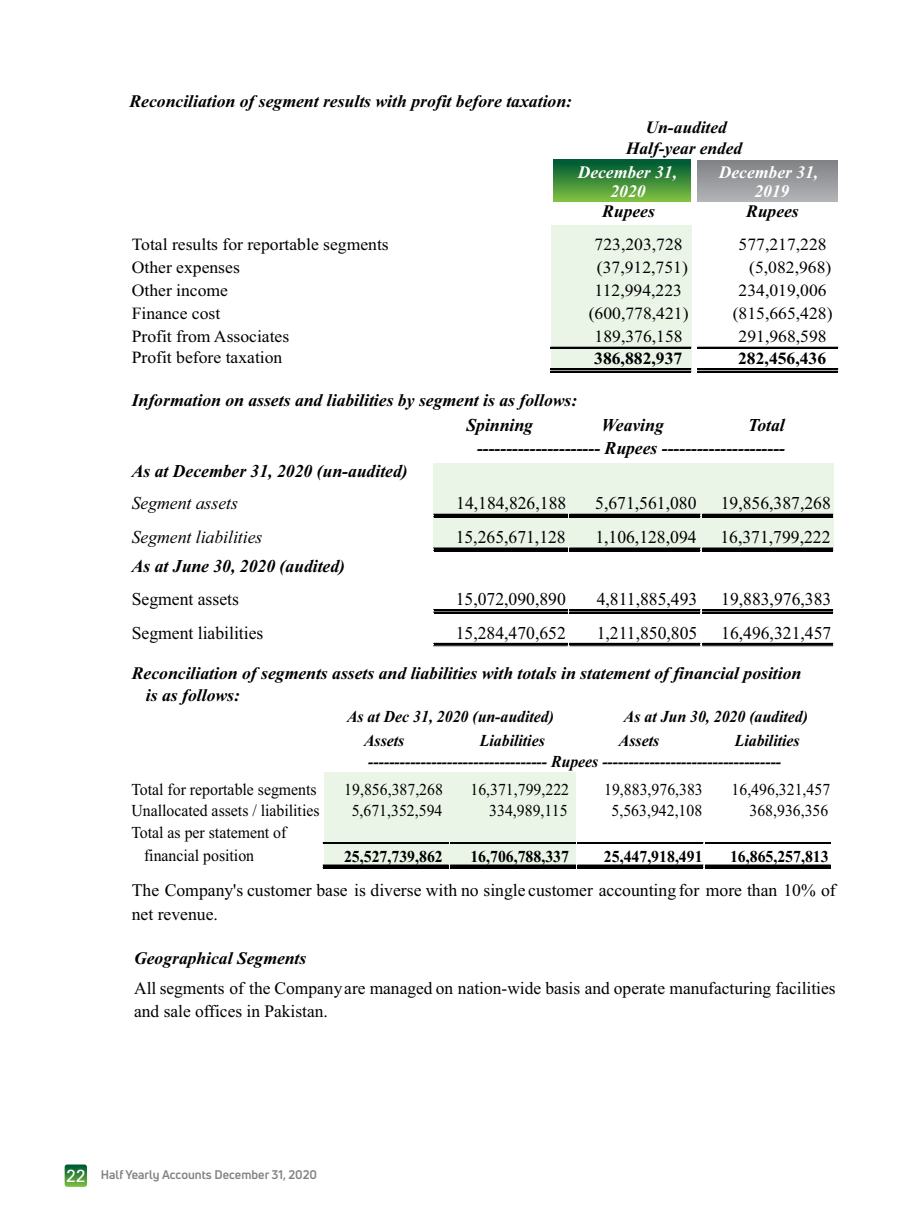
<style>
.page{position:relative;width:914px;height:1229px;background:#fff}
.page>*{position:absolute;margin:0;border:0;box-sizing:border-box;transform-origin:0 0}
.t1{font:18.03px "Times New Roman";color:#000}
.t2{font:italic 700 18.03px "Times New Roman";color:#000}
.t3{font:italic 18.03px "Times New Roman";color:#000}
.t4{font:italic 700 17.68px/22.4px "Times New Roman";color:#000}
.t5{font:17.68px/23.4px "Times New Roman";color:#000}
.t6{font:17.5px/23.4px "Times New Roman";color:#000}
.t7{font:italic 700 17.5px "Times New Roman";color:#000}
.t8{font:italic 700 17.5px "Times New Roman";color:#fff}
.t9{font:italic 700 17.32px/20.7px "Times New Roman";color:#000;text-align:center}
.t10{font:17.15px "Times New Roman";color:#000}
.t11{font:700 17.15px "Times New Roman";color:#000}
.t12{font:16.62px/22.2px "Times New Roman";color:#000;scale:.95 1}
.t13{font:italic 700 16.62px "Times New Roman";color:#000;scale:.95 1}
.t14{font:700 16.62px "Times New Roman";color:#000;scale:.95 1}
.t15{font:700 12.25px "Uni Neue";color:#808285}
.s1{font-family:"Zurich BT";font-weight:400;font-size:17.5px;color:#fff}
</style>
<div class="page">
<div style="left:324px;top:772px;width:251px;height:96px;background:#eaf4e7"></div>
<div style="left:433px;top:463px;width:401px;height:88px;background:#eaf4e7"></div>
<div style="left:550px;top:225px;width:141px;height:148px;background:#eaf4e7"></div>
<svg style="left:65px;top:1164px;width:22px;height:22px"></svg>
<hr style="left:433px;top:514px;width:134px;height:1px;background:#000">
<hr style="left:433px;top:516px;width:134px;height:2px;background:#000">
<hr style="left:569px;top:514px;width:131px;height:1px;background:#000">
<hr style="left:569px;top:516px;width:131px;height:2px;background:#000">
<hr style="left:433px;top:548px;width:134px;height:1px;background:#000">
<hr style="left:433px;top:547px;width:134px;height:1px;background:#000">
<hr style="left:433px;top:550px;width:134px;height:1px;background:#000">
<hr style="left:569px;top:548px;width:131px;height:1px;background:#000">
<hr style="left:569px;top:547px;width:131px;height:1px;background:#000">
<hr style="left:569px;top:550px;width:131px;height:1px;background:#000">
<hr style="left:433px;top:609px;width:134px;height:2px;background:#000">
<hr style="left:433px;top:612px;width:134px;height:1px;background:#000">
<hr style="left:433px;top:611px;width:134px;height:1px;background:#000">
<hr style="left:569px;top:609px;width:131px;height:2px;background:#000">
<hr style="left:569px;top:612px;width:131px;height:1px;background:#000">
<hr style="left:569px;top:611px;width:131px;height:1px;background:#000">
<hr style="left:433px;top:643px;width:134px;height:1px;background:#000">
<hr style="left:433px;top:645px;width:134px;height:1px;background:#000">
<hr style="left:569px;top:643px;width:131px;height:1px;background:#000">
<hr style="left:569px;top:645px;width:131px;height:1px;background:#000">
<hr style="left:702px;top:514px;width:130px;height:1px;background:#000">
<hr style="left:702px;top:516px;width:130px;height:2px;background:#000">
<hr style="left:702px;top:548px;width:130px;height:1px;background:#000">
<hr style="left:702px;top:547px;width:130px;height:1px;background:#000">
<hr style="left:702px;top:550px;width:130px;height:1px;background:#000">
<hr style="left:702px;top:609px;width:130px;height:2px;background:#000">
<hr style="left:702px;top:612px;width:130px;height:1px;background:#000">
<hr style="left:702px;top:611px;width:130px;height:1px;background:#000">
<hr style="left:702px;top:643px;width:130px;height:1px;background:#000">
<hr style="left:702px;top:645px;width:130px;height:1px;background:#000">
<hr style="left:323px;top:842px;width:125px;height:2px;background:#000">
<hr style="left:450px;top:842px;width:125px;height:2px;background:#000">
<hr style="left:578px;top:842px;width:125px;height:2px;background:#000">
<hr style="left:323px;top:865px;width:125px;height:1px;background:#000">
<hr style="left:323px;top:864px;width:125px;height:1px;background:#000">
<hr style="left:323px;top:867px;width:125px;height:1px;background:#000">
<hr style="left:450px;top:865px;width:125px;height:1px;background:#000">
<hr style="left:450px;top:864px;width:125px;height:1px;background:#000">
<hr style="left:450px;top:867px;width:125px;height:1px;background:#000">
<hr style="left:578px;top:865px;width:125px;height:1px;background:#000">
<hr style="left:578px;top:864px;width:125px;height:1px;background:#000">
<hr style="left:578px;top:867px;width:125px;height:1px;background:#000">
<hr style="left:705px;top:842px;width:125px;height:2px;background:#000">
<hr style="left:705px;top:865px;width:125px;height:1px;background:#000">
<hr style="left:705px;top:864px;width:125px;height:1px;background:#000">
<hr style="left:705px;top:867px;width:125px;height:1px;background:#000">
<hr style="left:697px;top:347px;width:140px;height:1px;background:#000">
<hr style="left:697px;top:369px;width:140px;height:1px;background:#000">
<hr style="left:697px;top:368px;width:140px;height:1px;background:#000">
<hr style="left:697px;top:371px;width:140px;height:1px;background:#000">
<hr style="left:550px;top:347px;width:141px;height:1px;background:#000">
<hr style="left:550px;top:369px;width:141px;height:1px;background:#000">
<hr style="left:550px;top:368px;width:141px;height:1px;background:#000">
<hr style="left:550px;top:371px;width:141px;height:1px;background:#000">
<div style="left:554px;top:160px;width:136px;height:41px;background:linear-gradient(to bottom,#005532,#81c041)"></div>
<div style="left:697px;top:160px;width:140px;height:42px;background:linear-gradient(to bottom,#808284,#b1b3b5)"></div>
<p class="t4" style="left:129px;top:92px;width:444px">Reconciliation of segment results with profit before taxation:</p>
<p class="t9" style="left:626px;top:118px;width:118px">Un-audited<br>Half-year ended</p>
<p class="t8" style="left:577px;top:166px;width:101px">December 31,</p>
<p class="t8" style="left:718px;top:166px;width:101px">December 31,</p>
<p class="t8" style="left:610px;top:185px;width:37px">2020</p>
<p class="t8" style="left:754px;top:185px;width:37px">2019</p>
<p class="t7" style="left:602px;top:205px;width:54px">Rupees</p>
<p class="t7" style="left:746px;top:205px;width:54px">Rupees</p>
<p class="t10" style="left:132px;top:238px;width:258px">Total results for reportable segments</p>
<p class="t10" style="left:594px;top:238px;width:90px">723,203,728</p>
<p class="t10" style="left:738px;top:238px;width:90px">577,217,228</p>
<p class="t10" style="left:132px;top:261px;width:110px">Other expenses</p>
<p class="t10" style="left:597px;top:261px;width:92px">(37,912,751)</p>
<p class="t10" style="left:749px;top:261px;width:84px">(5,082,968)</p>
<p class="t10" style="left:132px;top:284px;width:98px">Other income</p>
<p class="t10" style="left:594px;top:284px;width:89px">112,994,223</p>
<p class="t10" style="left:738px;top:284px;width:90px">234,019,006</p>
<p class="t10" style="left:132px;top:307px;width:90px">Finance cost</p>
<p class="t10" style="left:588px;top:307px;width:101px">(600,778,421)</p>
<p class="t10" style="left:732px;top:307px;width:101px">(815,665,428)</p>
<p class="t10" style="left:132px;top:330px;width:159px">Profit from Associates</p>
<p class="t10" style="left:594px;top:330px;width:90px">189,376,158</p>
<p class="t10" style="left:738px;top:330px;width:90px">291,968,598</p>
<p class="t10" style="left:132px;top:351px;width:152px">Profit before taxation</p>
<p class="t11" style="left:594px;top:353px;width:90px">386,882,937</p>
<p class="t11" style="left:738px;top:353px;width:90px">282,456,436</p>
<p class="t4" style="left:132px;top:390px;width:447px">Information on assets and liabilities by segment is as follows:</p>
<p class="t2" style="left:466px;top:419px;width:68px">Spinning</p>
<p class="t2" style="left:601px;top:419px;width:64px">Weaving</p>
<p class="t2" style="left:748px;top:419px;width:38px">Total</p>
<p class="t2" style="left:477px;top:441px;width:309px">--------------------- Rupees ---------------------</p>
<p class="t2" style="left:132px;top:464px;width:277px">As at December 31, 2020 (un-audited)</p>
<p class="t3" style="left:132px;top:497px;width:108px">Segment assets</p>
<p class="t1" style="left:456px;top:497px;width:112px">14,184,826,188</p>
<p class="t1" style="left:595px;top:497px;width:103px">5,671,561,080</p>
<p class="t1" style="left:720px;top:497px;width:112px">19,856,387,268</p>
<p class="t3" style="left:132px;top:530px;width:132px">Segment liabilities</p>
<p class="t1" style="left:455px;top:530px;width:112px">15,265,671,128</p>
<p class="t1" style="left:595px;top:530px;width:103px">1,106,128,094</p>
<p class="t1" style="left:720px;top:530px;width:112px">16,371,799,222</p>
<p class="t2" style="left:132px;top:560px;width:215px">As at June 30, 2020 (audited)</p>
<p class="t1" style="left:132px;top:592px;width:109px">Segment assets</p>
<p class="t1" style="left:456px;top:592px;width:112px">15,072,090,890</p>
<p class="t1" style="left:596px;top:592px;width:102px">4,811,885,493</p>
<p class="t1" style="left:721px;top:592px;width:112px">19,883,976,383</p>
<p class="t1" style="left:132px;top:626px;width:133px">Segment liabilities</p>
<p class="t1" style="left:456px;top:626px;width:112px">15,284,470,652</p>
<p class="t1" style="left:596px;top:626px;width:102px">1,211,850,805</p>
<p class="t1" style="left:721px;top:626px;width:112px">16,496,321,457</p>
<p class="t4" style="left:146px;top:663px;width:657px;text-indent:-14px">Reconciliation of segments assets and liabilities with totals in statement of financial position is as follows:</p>
<p class="t13" style="left:347px;top:711px;width:219px">As at Dec 31, 2020 (un-audited)</p>
<p class="t13" style="left:624px;top:711px;width:195px">As at Jun 30, 2020 (audited)</p>
<p class="t13" style="left:368px;top:755px;width:436px">---------------------------------- Rupees ----------------------------------</p>
<p class="t13" style="left:364px;top:734px;width:44px">Assets</p>
<p class="t13" style="left:480px;top:734px;width:70px">Liabilities</p>
<p class="t13" style="left:619px;top:734px;width:44px">Assets</p>
<p class="t13" style="left:734px;top:734px;width:70px">Liabilities</p>
<p class="t12" style="left:131px;top:779px;width:196px">Total for reportable segments</p>
<p class="t12" style="left:344px;top:779px;width:105px">19,856,387,268</p>
<p class="t12" style="left:470px;top:779px;width:105px">16,371,799,222</p>
<p class="t12" style="left:604px;top:779px;width:105px">19,883,976,383</p>
<p class="t12" style="left:731px;top:779px;width:105px">16,496,321,457</p>
<p class="t12" style="left:131px;top:801px;width:199px">Unallocated assets / liabilities</p>
<p class="t12" style="left:351px;top:801px;width:97px">5,671,352,594</p>
<p class="t12" style="left:489px;top:801px;width:84px">334,989,115</p>
<p class="t12" style="left:611px;top:801px;width:97px">5,563,942,108</p>
<p class="t12" style="left:749px;top:801px;width:85px">368,936,356</p>
<p class="t12" style="left:144px;top:823px;width:151px;text-indent:-13px">Total as per statement of financial position</p>
<p class="t14" style="left:344px;top:850px;width:105px">25,527,739,862</p>
<p class="t14" style="left:470px;top:850px;width:105px">16,706,788,337</p>
<p class="t14" style="left:604px;top:850px;width:105px">25,447,918,491</p>
<p class="t14" style="left:730px;top:850px;width:105px">16,865,257,813</p>
<p class="t5" style="left:132px;top:880px;width:705px">The Company's customer base is diverse with no single customer accounting for more than 10% of net revenue.</p>
<p class="t7" style="left:134px;top:951px;width:174px">Geographical Segments</p>
<p class="t6" style="left:134px;top:978px;width:703px">All segments of the Companyare managed on nation-wide basis and operate manufacturing facilities and sale offices in Pakistan.</p>
<p class="t15" style="left:66px;top:1169px;width:252px"><span class="s1">22</span> Half Yearly Accounts December 31, 2020</p>
</div>
